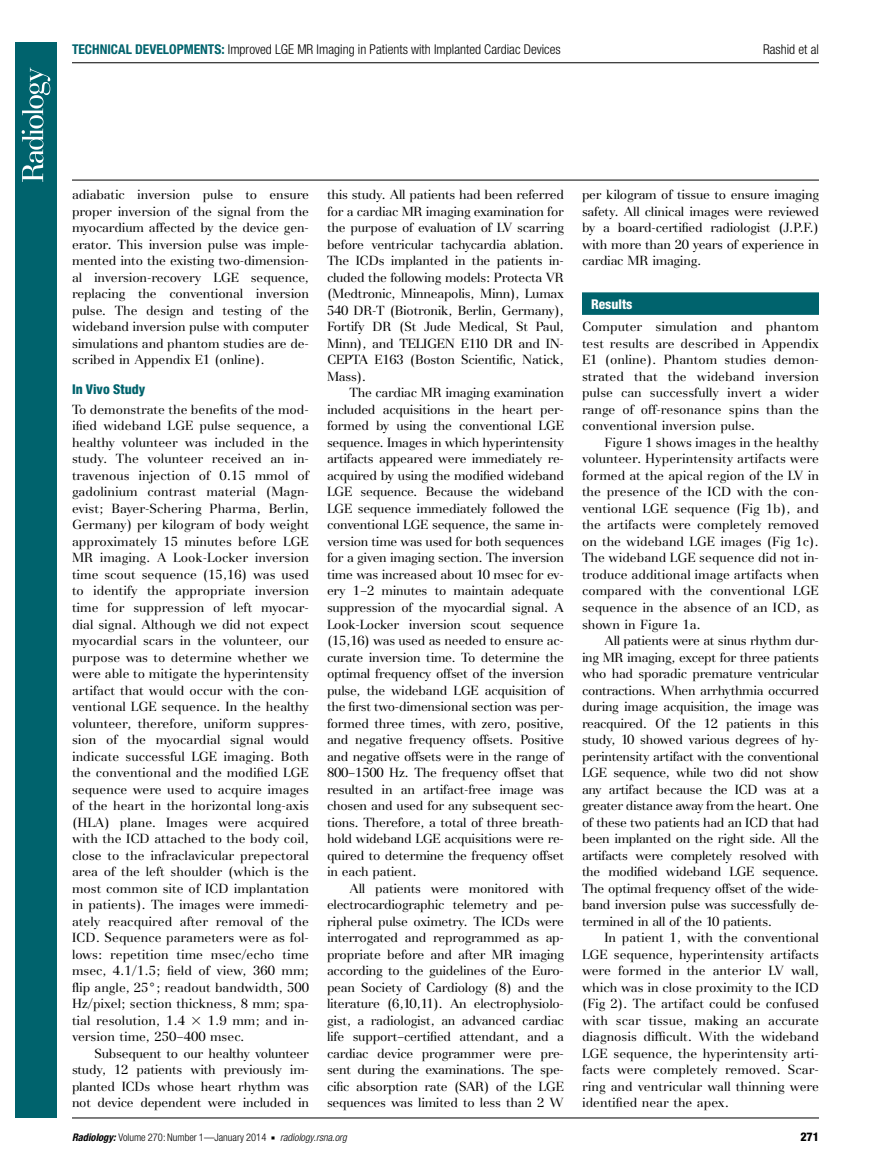
<style>
.page{position:relative;width:891px;height:1175px;background:#fff}
.page>*{position:absolute;margin:0;border:0;box-sizing:border-box;transform-origin:0 0}
.t1{font:300 condensed 13.5px "Helvetica Neue";color:#000}
.t2{font:800 condensed 13.5px "Helvetica Neue";color:#00636d}
.t3{font:800 condensed 13.5px "Helvetica Neue";color:#fff}
.t4{font:13.2px/16.5px "AT Basilia";letter-spacing:-.02em;color:#000;text-align:justify}
.t5{font:800 condensed 12px "Helvetica Neue";color:#000}
.t6{font:300 condensed 10.5px "Helvetica Neue";color:#000}
.s1{font-weight:700;color:#00636d}
.s2{font-family:"Universal Greekwith Math Pi"}
.s3{font-weight:700;font-style:italic}
.s4{font-family:"Universal Newswith Comm Pi";font-weight:400;font-stretch:normal;font-size:6px}
.s5{font-style:italic}
</style>
<div class="page">
<hr style="left:72px;top:180px;width:747px;height:1px;background:#000">
<hr style="left:72px;top:1117px;width:747px;height:1px;background:#000">
<hr style="left:72px;top:62px;width:747px;height:1px;background:#000">
<div style="left:582px;top:292px;width:237px;height:23px;background:#00636d"></div>
<div style="left:15px;top:42px;width:42px;height:1075px;background:#00636d"></div>
<svg style="left:22px;top:68px;width:28px;height:114px"></svg>
<p class="t1" style="left:72px;top:41px;width:490px"><span class="s1">TECHNICAL DEVELOPMENTS:</span> Improved LGE MR Imaging in Patients with Implanted Cardiac Devices</p>
<p class="t1" style="left:763px;top:41px;width:57px">Rashid et al</p>
<p class="t4" style="left:72px;top:187px;width:239px">adiabatic inversion pulse to ensure proper inversion of the signal from the myocardium affected by the device gen&shy;erator. This inversion pulse was imple&shy;mented into the existing two-dimension&shy;al inversion-recovery LGE sequence, replacing the conventional inversion pulse. The design and testing of the wideband inversion pulse with computer simulations and phantom studies are de&shy;scribed in Appendix E1 (online).</p>
<p class="t2" style="left:72px;top:381px;width:75px">In Vivo Study</p>
<p class="t4" style="left:72px;top:401px;width:239px">To demonstrate the benefits of the mod&shy;ified wideband LGE pulse sequence, a healthy volunteer was included in the study. The volunteer received an in&shy;travenous injection of 0.15 mmol of gadolinium contrast material (Magn&shy;evist; Bayer-Schering Pharma, Berlin, Germany) per kilogram of body weight approximately 15 minutes before LGE MR imaging. A Look-Locker inversion time scout sequence (15,16) was used to identify the appropriate inversion time for suppression of left myocar&shy;dial signal. Although we did not expect myocardial scars in the volunteer, our purpose was to determine whether we were able to mitigate the hyperintensity artifact that would occur with the con&shy;ventional LGE sequence. In the healthy volunteer, therefore, uniform suppres&shy;sion of the myocardial signal would indicate successful LGE imaging. Both the conventional and the modified LGE sequence were used to acquire images of the heart in the horizontal long-axis (HLA) plane. Images were acquired with the ICD attached to the body coil, close to the infraclavicular prepectoral area of the left shoulder (which is the most common site of ICD implantation in patients). The images were immedi&shy;ately reacquired after removal of the ICD. Sequence parameters were as fol&shy;lows: repetition time msec/echo time msec, 4.1/1.5; field of view, 360 mm; flip angle, 25°; readout bandwidth, 500<br>Hz/pixel; section thickness, 8 mm; spa&shy;tial resolution, 1.4 <span class="s2">3</span> 1.9 mm; and in&shy;version time, 250–400 msec.</p>
<p class="t4" style="left:72px;top:1045px;width:239px;text-indent:23px">Subsequent to our healthy volunteer study, 12 patients with previously im&shy;planted ICDs whose heart rhythm was not device dependent were included in</p>
<p class="t4" style="left:327px;top:187px;width:239px">this study. All patients had been referred for a cardiac MR imaging examination for the purpose of evaluation of LV scarring before ventricular tachycardia ablation.<br>The ICDs implanted in the patients in&shy;cluded the following models: Protecta VR (Medtronic, Minneapolis, Minn), Lumax 540 DR-T (Biotronik, Berlin, Germany), Fortify DR (St Jude Medical, St Paul, Minn), and TELIGEN E110 DR and IN-CEPTA E163 (Boston Scientific, Natick, Mass).</p>
<p class="t4" style="left:327px;top:385px;width:239px;text-indent:23px">The cardiac MR imaging examination included acquisitions in the heart per&shy;formed by using the conventional LGE sequence. Images in which hyperintensity artifacts appeared were immediately re&shy;acquired by using the modified wideband LGE sequence. Because the wideband LGE sequence immediately followed the conventional LGE sequence, the same in&shy;version time was used for both sequences for a given imaging section. The inversion time was increased about 10 msec for ev&shy;ery 1–2 minutes to maintain adequate suppression of the myocardial signal. A Look-Locker inversion scout sequence (15,16) was used as needed to ensure ac&shy;curate inversion time. To determine the optimal frequency offset of the inversion pulse, the wideband LGE acquisition of the first two-dimensional section was per&shy;formed three times, with zero, positive, and negative frequency offsets. Positive and negative offsets were in the range of 800–1500 Hz. The frequency offset that resulted in an artifact-free image was chosen and used for any subsequent sec&shy;tions. Therefore, a total of three breath&shy;hold wideband LGE acquisitions were re&shy;quired to determine the frequency offset in each patient.</p>
<p class="t4" style="left:327px;top:880px;width:239px;text-indent:23px">All patients were monitored with electrocardiographic telemetry and pe&shy;ripheral pulse oximetry. The ICDs were interrogated and reprogrammed as ap&shy;propriate before and after MR imaging according to the guidelines of the Euro&shy;pean Society of Cardiology (8) and the literature (6,10,11). An electrophysiolo&shy;gist, a radiologist, an advanced cardiac life support–certified attendant, and a cardiac device programmer were pre&shy;sent during the examinations. The spe&shy;cific absorption rate (SAR) of the LGE sequences was limited to less than 2 W</p>
<p class="t4" style="left:582px;top:187px;width:239px">per kilogram of tissue to ensure imaging safety. All clinical images were reviewed by a board-certified radiologist (J.P.F.) with more than 20 years of experience in cardiac MR imaging.</p>
<p class="t3" style="left:591px;top:296px;width:43px">Results</p>
<p class="t4" style="left:582px;top:319px;width:239px">Computer simulation and phantom test results are described in Appendix E1 (online). Phantom studies demon&shy;strated that the wideband inversion pulse can successfully invert a wider range of off-resonance spins than the conventional inversion pulse.</p>
<p class="t4" style="left:582px;top:434px;width:239px;text-indent:23px">Figure 1 shows images in the healthy volunteer. Hyperintensity artifacts were formed at the apical region of the LV in the presence of the ICD with the con&shy;ventional LGE sequence (Fig 1b), and the artifacts were completely removed on the wideband LGE images (Fig 1c).<br>The wideband LGE sequence did not in&shy;troduce additional image artifacts when compared with the conventional LGE sequence in the absence of an ICD, as shown in Figure 1a.</p>
<p class="t4" style="left:582px;top:632px;width:239px;text-indent:23px">All patients were at sinus rhythm dur&shy;ing MR imaging, except for three patients who had sporadic premature ventricular contractions. When arrhythmia occurred during image acquisition, the image was reacquired. Of the 12 patients in this study, 10 showed various degrees of hy&shy;perintensity artifact with the conventional LGE sequence, while two did not show any artifact because the ICD was at a greater distance away from the heart. One of these two patients had an ICD that had been implanted on the right side. All the artifacts were completely resolved with the modified wideband LGE sequence.<br>The optimal frequency offset of the wide&shy;band inversion pulse was successfully de&shy;termined in all of the 10 patients.</p>
<p class="t4" style="left:582px;top:929px;width:239px;text-indent:23px">In patient 1, with the conventional LGE sequence, hyperintensity artifacts were formed in the anterior LV wall, which was in close proximity to the ICD (Fig 2). The artifact could be confused with scar tissue, making an accurate diagnosis difficult. With the wideband LGE sequence, the hyperintensity arti&shy;facts were completely removed. Scar&shy;ring and ventricular wall thinning were identified near the apex.</p>
<p class="t6" style="left:72px;top:1130px;width:276px"><span class="s3">Radiology:</span> Volume 270: Number 1—January 2014 <span class="s4">n</span> <span class="s5">radiology.rsna.org</span></p>
<p class="t5" style="left:801px;top:1128px;width:20px">271</p>
</div>
